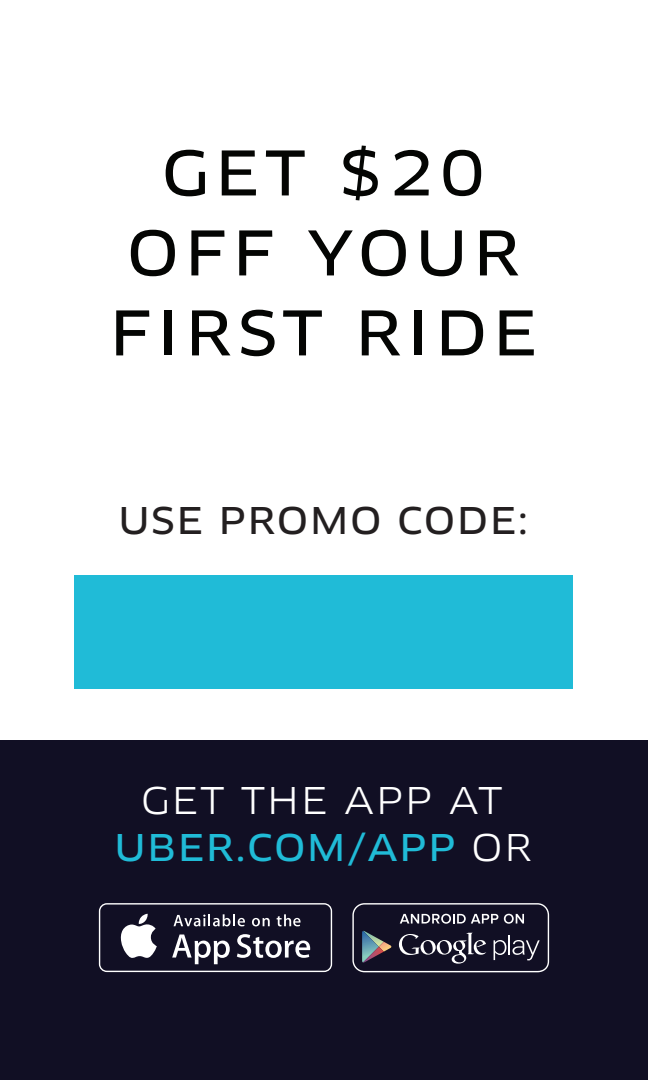
<style>
.page{position:relative;width:648px;height:1080px;background:#fff}
.page>*{position:absolute;margin:0;border:0;box-sizing:border-box;transform-origin:0 0}
.t1{font:60px/80px "Clan Pro Wide News";letter-spacing:.09em;color:#040503;text-align:center}
.t2{font:36px "Clan Pro Wide News";letter-spacing:.04em;color:#20bbd7}
.t3{font:36px "Clan Pro Wide News";letter-spacing:.04em;color:#231f20}
.t4{font:expanded 36px "Clan Pro";letter-spacing:.04em;color:#fff}
.s1{font-family:"Clan Pro";font-stretch:expanded;color:#fff}
</style>
<div class="page">
<div style="left:0;top:740px;width:648px;height:340px;background:#110f24"></div>
<div style="left:75px;top:575px;width:498px;height:114px;background:#20bbd7"></div>
<svg style="left:99px;top:903px;width:233px;height:69px"></svg>
<svg style="left:352px;top:903px;width:197px;height:69px"></svg>
<p class="t1" style="left:109px;top:134px;width:429px">GET $20<br>OFF YOUR<br>FIRST RIDE</p>
<p class="t3" style="left:118px;top:499px;width:411px">USE PROMO CODE:</p>
<p class="t4" style="left:141px;top:779px;width:363px">GET THE APP AT</p>
<p class="t2" style="left:114px;top:827px;width:419px">UBER.COM/APP <span class="s1">OR</span></p>
</div>
